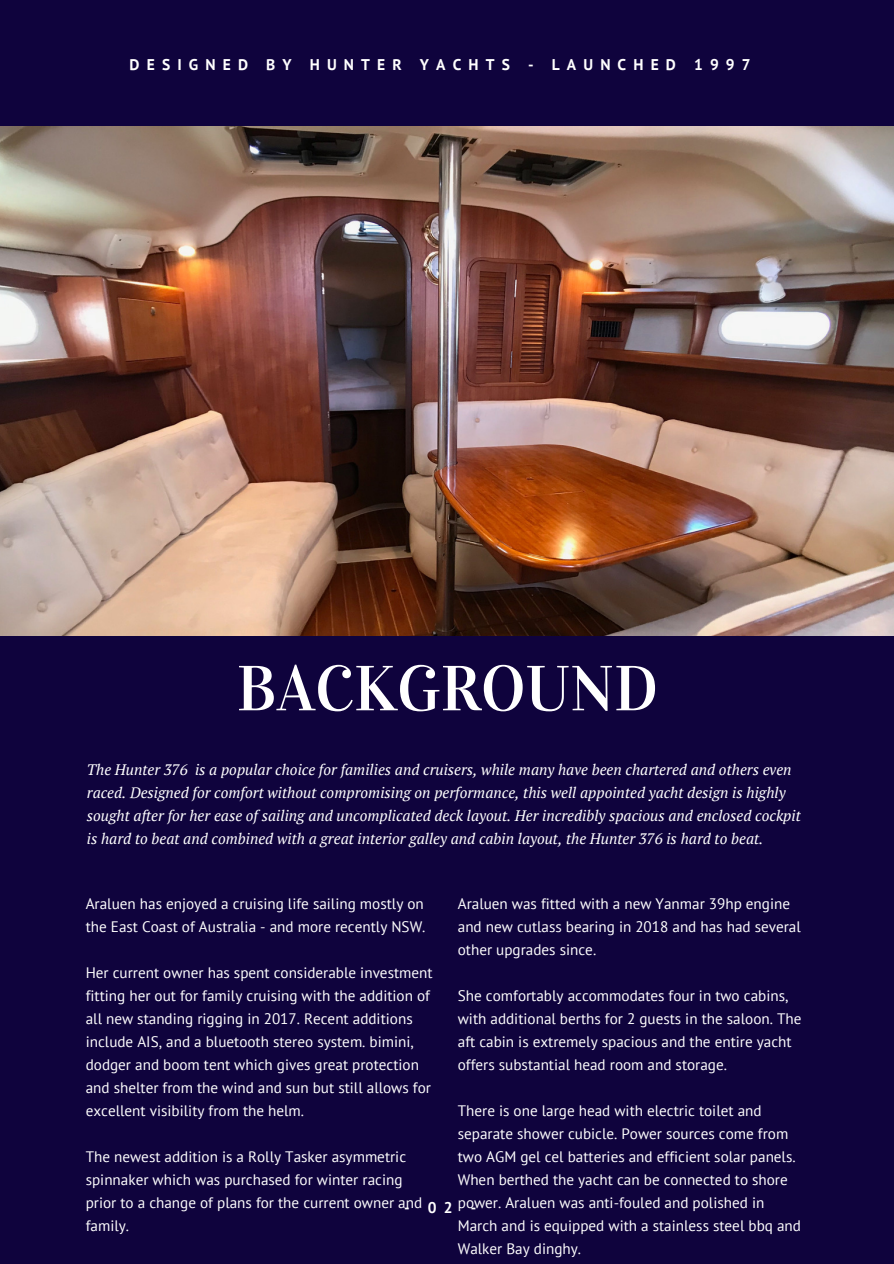
<style>
.page{position:relative;width:894px;height:1264px;background:#fff}
.page>*{position:absolute;margin:0;border:0;box-sizing:border-box;transform-origin:0 0}
.t1{font:63.6px "Vidaloka";color:#fff}
.t2{font:700 15.45px "PT Sans";letter-spacing:.46em;color:#fff}
.t3{font:15.15px/23px "PT Sans";color:#fff}
.t4{font:italic 15.15px/23px "PT Serif";color:#fff}
</style>
<div class="page">
<div style="left:0;top:0;width:893px;height:1263px;background:#0f033d"></div>
<img style="left:0;top:126px;width:893px;height:509px">
<p class="t2" style="left:130px;top:54px;width:622px">DESIGNED BY HUNTER YACHTS - LAUNCHED 1997</p>
<h1 class="t1" style="left:237px;top:650px;width:423px">BACKGROUND</h1>
<p class="t4" style="left:87px;top:758px;width:715px">The Hunter 376 is a popular choice for families and cruisers, while many have been chartered and others even raced. Designed for comfort without compromising on performance, this well appointed yacht design is highly sought after for her ease of sailing and uncomplicated deck layout. Her incredibly spacious and enclosed cockpit is hard to beat and combined with a great interior galley and cabin layout, the Hunter 376 is hard to beat.</p>
<p class="t3" style="left:457px;top:892px;width:344px">Araluen was fitted with a new Yanmar 39hp engine and new cutlass bearing in 2018 and has had several other upgrades since.</p>
<p class="t3" style="left:457px;top:984px;width:345px">She comfortably accommodates four in two cabins, with additional berths for 2 guests in the saloon. The aft cabin is extremely spacious and the entire yacht offers substantial head room and storage.</p>
<p class="t3" style="left:457px;top:1099px;width:344px">There is one large head with electric toilet and separate shower cubicle. Power sources come from two AGM gel cel batteries and efficient solar panels.<br>When berthed the yacht can be connected to shore power. Araluen was anti-fouled and polished in March and is equipped with a stainless steel bbq and Walker Bay dinghy.</p>
<p class="t3" style="left:86px;top:892px;width:341px">Araluen has enjoyed a cruising life sailing mostly on the East Coast of Australia - and more recently NSW.</p>
<p class="t3" style="left:86px;top:961px;width:348px">Her current owner has spent considerable investment fitting her out for family cruising with the addition of all new standing rigging in 2017. Recent additions include AIS, and a bluetooth stereo system. bimini, dodger and boom tent which gives great protection and shelter from the wind and sun but still allows for excellent visibility from the helm.</p>
<p class="t3" style="left:86px;top:1145px;width:338px">The newest addition is a Rolly Tasker asymmetric spinnaker which was purchased for winter racing prior to a change of plans for the current owner and family.</p>
<p class="t2" style="left:404px;top:1196px;width:74px">-02-</p>
</div>
